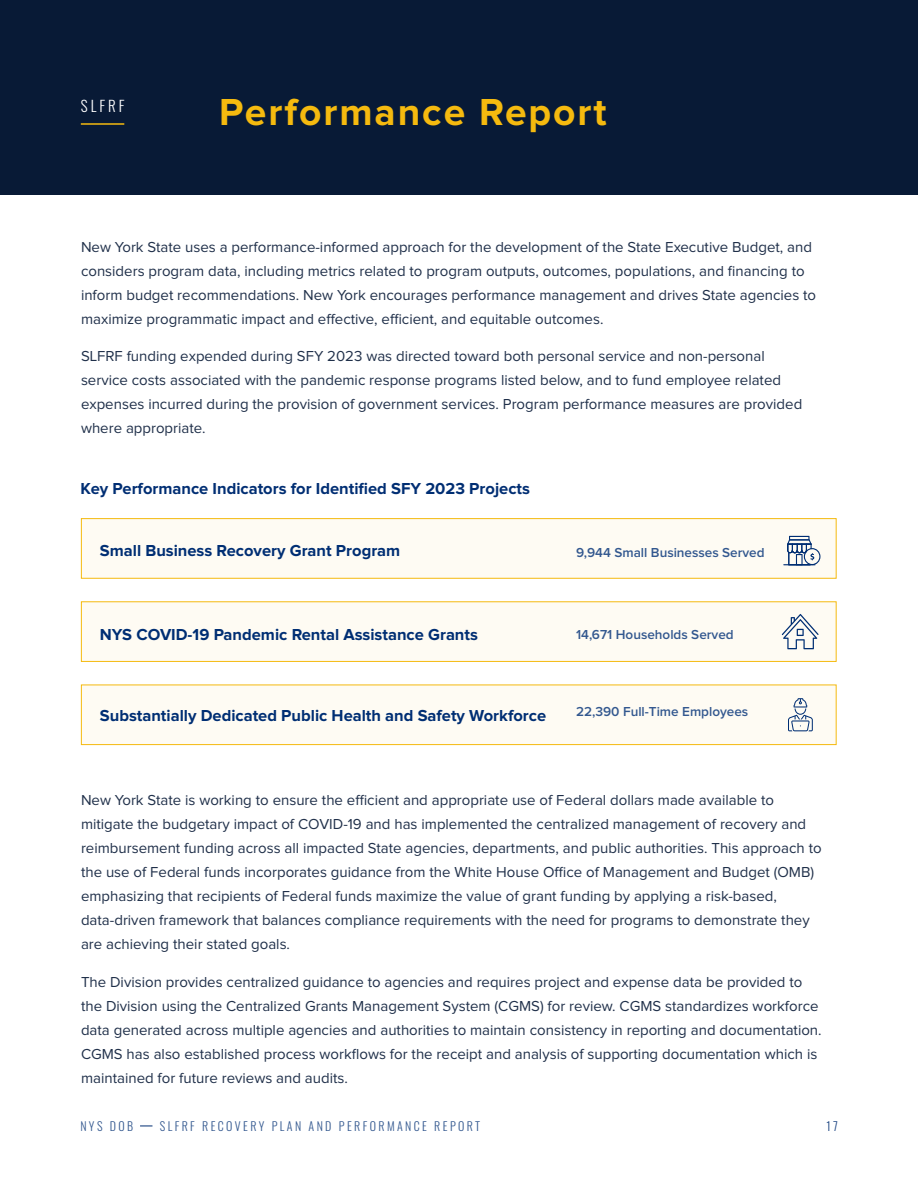
<style>
.page{position:relative;width:918px;height:1188px;background:#fff}
.page>*{position:absolute;margin:0;border:0;box-sizing:border-box;transform-origin:0 0}
.t1{font:700 39px "Proxima Nova";letter-spacing:.05em;color:#f5ba0f}
.t2{font:700 16.5px "Proxima Nova";color:#002e73}
.Body{font:15px/24px "Proxima Nova";color:#20304a}
.Body-2{font:15px "Oswald";letter-spacing:.2em;color:#fff}
.Body-3{font:600 13.5px "Proxima Nova";color:#33588f}
.t3{font:12px "Oswald";letter-spacing:.2em;color:#33588f}
.t4{font:12px "Oswald";color:#1a4381}
</style>
<div class="page">
<svg style="left:140px;top:1126px;width:12px;height:1px"></svg>
<div style="left:81px;top:685px;width:756px;height:60px;background:#fefbf3;border:1px solid #f5ba0f"></div>
<svg style="left:788px;top:698px;width:25px;height:33px"></svg>
<div style="left:81px;top:601px;width:756px;height:61px;background:#fefbf3;border:1px solid #f5ba0f"></div>
<svg style="left:782px;top:614px;width:37px;height:35px"></svg>
<div style="left:81px;top:518px;width:756px;height:61px;background:#fefbf3;border:1px solid #f5ba0f"></div>
<svg style="left:783px;top:536px;width:37px;height:29px"></svg>
<div style="left:0;top:0;width:918px;height:194px;background:#081a36"></div>
<hr style="left:81px;top:123px;width:43px;height:2px;background:#f5ba0f">
<p class="Body-2" style="left:81px;top:93px;width:45px">SLFRF</p>
<p class="t1" style="left:219px;top:94px;width:389px">Performance Report</p>
<p class="Body" style="left:81px;top:236px;width:737px">New York State uses a performance-informed approach for the development of the State Executive Budget, and considers program data, including metrics related to program outputs, outcomes, populations, and financing to inform budget recommendations. New York encourages performance management and drives State agencies to maximize programmatic impact and effective, efficient, and equitable outcomes.</p>
<p class="Body" style="left:81px;top:345px;width:723px">SLFRF funding expended during SFY 2023 was directed toward both personal service and non-personal service costs associated with the pandemic response programs listed below, and to fund employee related expenses incurred during the provision of government services. Program performance measures are provided where appropriate.</p>
<p class="t2" style="left:81px;top:481px;width:451px">Key Performance Indicators for Identified SFY 2023 Projects</p>
<p class="t2" style="left:100px;top:543px;width:302px">Small Business Recovery Grant Program</p>
<p class="Body-3" style="left:576px;top:546px;width:190px">9,944 Small Businesses Served</p>
<p class="t2" style="left:100px;top:627px;width:380px">NYS COVID-19 Pandemic Rental Assistance Grants</p>
<p class="Body-3" style="left:576px;top:629px;width:159px">14,671 Households Served</p>
<p class="t2" style="left:100px;top:708px;width:448px">Substantially Dedicated Public Health and Safety Workforce</p>
<p class="Body-3" style="left:576px;top:706px;width:174px">22,390 Full-Time Employees</p>
<p class="Body" style="left:81px;top:789px;width:742px">New York State is working to ensure the efficient and appropriate use of Federal dollars made available to mitigate the budgetary impact of COVID-19 and has implemented the centralized management of recovery and reimbursement funding across all impacted State agencies, departments, and public authorities. This approach to the use of Federal funds incorporates guidance from the White House Office of Management and Budget (OMB) emphasizing that recipients of Federal funds maximize the value of grant funding by applying a risk-based, data-driven framework that balances compliance requirements with the need for programs to demonstrate they are achieving their stated goals.</p>
<p class="Body" style="left:81px;top:970px;width:742px">The Division provides centralized guidance to agencies and requires project and expense data be provided to the Division using the Centralized Grants Management System (CGMS) for review. CGMS standardizes workforce data generated across multiple agencies and authorities to maintain consistency in reporting and documentation.<br>CGMS has also established process workflows for the receipt and analysis of supporting documentation which is maintained for future reviews and audits.</p>
<p class="t3" style="left:80px;top:1116px;width:54px">NYS DOB</p>
<p class="t3" style="left:160px;top:1116px;width:322px">SLFRF RECOVERY PLAN AND PERFORMANCE REPORT</p>
<p class="t4" style="left:826px;top:1116px;width:13px">17</p>
</div>
